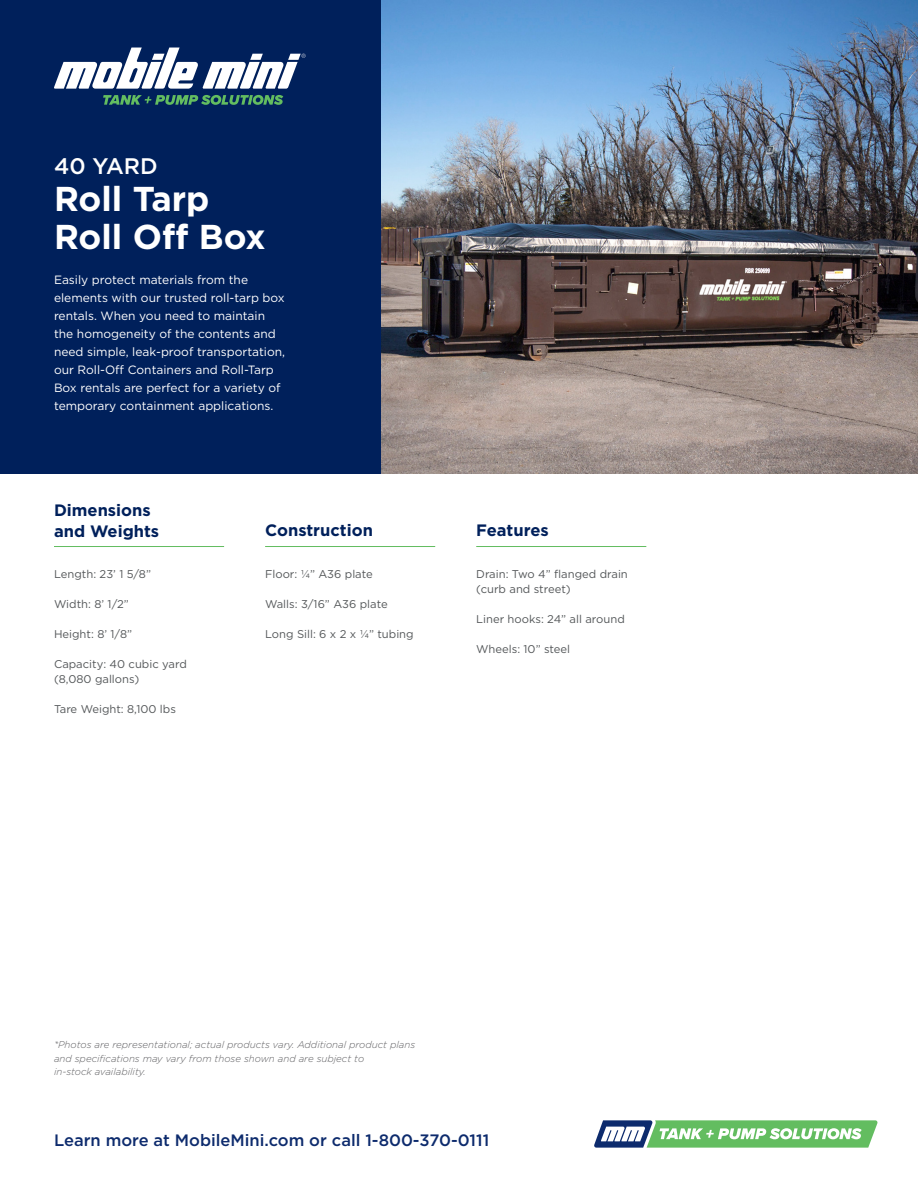
<style>
.page{position:relative;width:918px;height:1188px;background:#fff}
.page>*{position:absolute;margin:0;border:0;box-sizing:border-box;transform-origin:0 0}
.t1{font:700 34.5px "Gotham";color:#fff}
.t2{font:500 22.5px "Gotham";color:#fff}
.t3{font:500 16.5px "Gotham";color:#0d2b6d}
.t4{font:700 16.5px/21px "Gotham";color:#00205b}
.t5{font:12px/18px "Gotham";color:#fff}
.t6{font:11.25px/15px "Gotham";color:#545759}
.t7{font:italic 300 9.75px/13.5px "Gotham";color:#5f5f62}
</style>
<div class="page">
<svg style="left:594px;top:1120px;width:284px;height:28px"></svg>
<img style="left:380px;top:0;width:538px;height:473px">
<div style="left:0;top:0;width:380px;height:473px;background:#00205b"></div>
<svg style="left:103px;top:95px;width:180px;height:10px"></svg>
<svg style="left:54px;top:48px;width:252px;height:41px"></svg>
<hr style="left:54px;top:546px;width:170px;height:1px;background:#63bd60">
<hr style="left:265px;top:546px;width:170px;height:1px;background:#63bd60">
<hr style="left:476px;top:546px;width:170px;height:1px;background:#63bd60">
<p class="t2" style="left:54px;top:151px;width:105px">40 YARD</p>
<p class="t1" style="left:54px;top:176px;width:157px">Roll Tarp</p>
<p class="t1" style="left:54px;top:213px;width:213px">Roll Off Box</p>
<p class="t5" style="left:54px;top:271px;width:233px">Easily protect materials from the elements with our trusted roll-tarp box rentals. When you need to maintain the homogeneity of the contents and need simple, leak-proof transportation, our Roll-Off Containers and Roll-Tarp Box rentals are perfect for a variety of temporary containment applications.</p>
<p class="t4" style="left:54px;top:499px;width:107px">Dimensions and Weights</p>
<p class="t6" style="left:54px;top:566px;width:99px">Length: 23’ 1 5/8”</p>
<p class="t6" style="left:54px;top:596px;width:76px">Width: 8’ 1/2”</p>
<p class="t6" style="left:54px;top:626px;width:80px">Height: 8’ 1/8”</p>
<p class="t6" style="left:54px;top:656px;width:134px">Capacity: 40 cubic yard (8,080 gallons)</p>
<p class="t6" style="left:54px;top:701px;width:124px">Tare Weight: 8,100 lbs</p>
<p class="t4" style="left:265px;top:519px;width:109px">Construction</p>
<p class="t6" style="left:265px;top:566px;width:109px">Floor: ¼” A36 plate</p>
<p class="t6" style="left:265px;top:596px;width:124px">Walls: 3/16” A36 plate</p>
<p class="t6" style="left:265px;top:626px;width:150px">Long Sill: 6 x 2 x ¼” tubing</p>
<p class="t4" style="left:476px;top:519px;width:74px">Features</p>
<p class="t6" style="left:476px;top:566px;width:153px">Drain: Two 4” flanged drain (curb and street)</p>
<p class="t6" style="left:476px;top:611px;width:150px">Liner hooks: 24” all around</p>
<p class="t6" style="left:476px;top:641px;width:95px">Wheels: 10” steel</p>
<p class="t7" style="left:54px;top:1038px;width:363px">*Photos are representational; actual products vary. Additional product plans and specifications may vary from those shown and are subject to</p>
<p class="t7" style="left:54px;top:1065px;width:93px">in-stock availability.</p>
<p class="t3" style="left:54px;top:1129px;width:437px">Learn more at MobileMini.com or call 1-800-370-0111</p>
</div>
